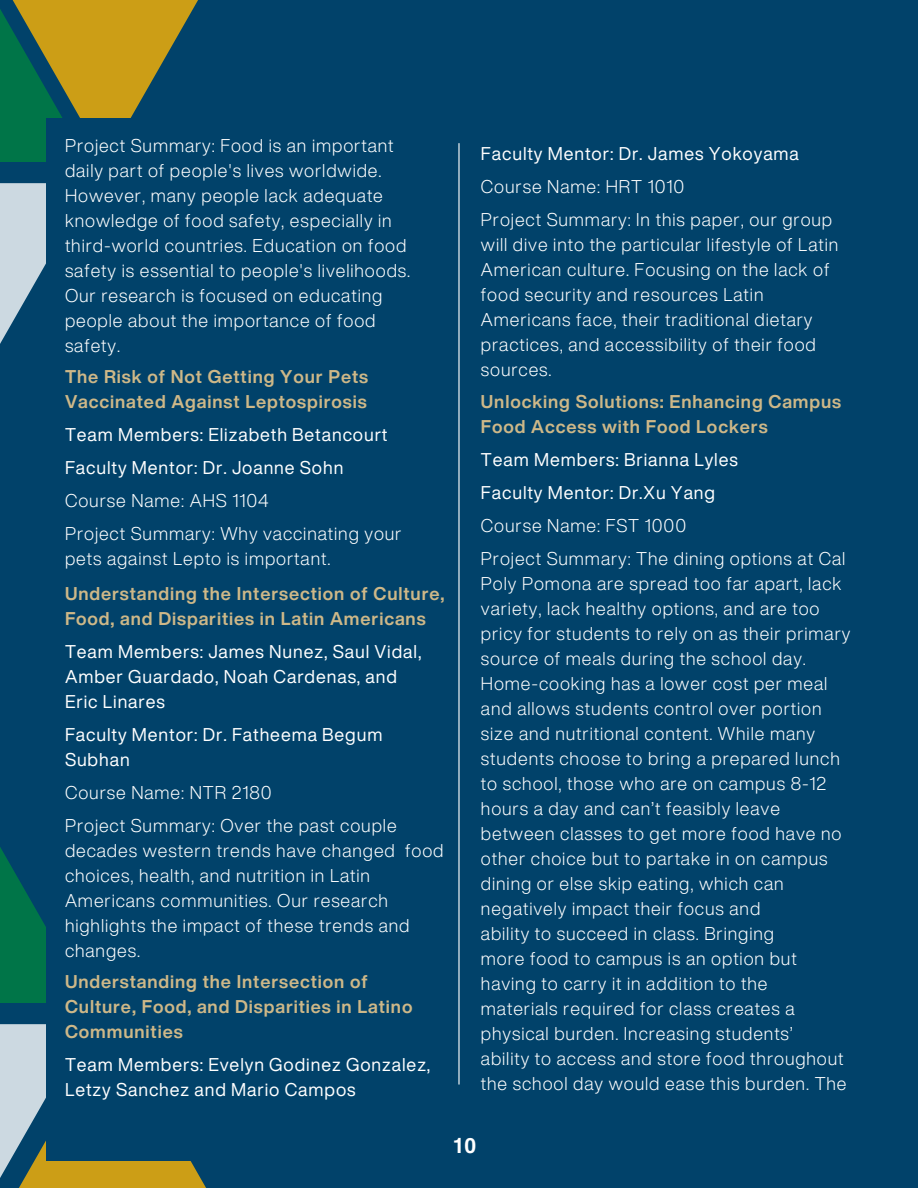
<style>
.page{position:relative;width:918px;height:1188px;background:#01426a}
.page>*{position:absolute;margin:0;border:0;box-sizing:border-box;transform-origin:0 0}
.t1{font:700 21px "Helvetica LT Pro";color:#fff}
.t2{font:300 18px/25px "Helvetica Now Display";letter-spacing:.05em;color:#fff}
.t3{font:18px/25px "Helvetica Now Display";letter-spacing:.05em;color:#fff}
.t4{font:700 18px/25px "Helvetica Now Display";letter-spacing:.05em;color:#ceb888}
</style>
<div class="page">
<hr style="left:458px;top:143px;width:2px;height:942px;background:#fff">
<svg style="left:0;top:847px;width:46px;height:156px;fill:#007548"></svg>
<svg style="left:0;top:1024px;width:5px;height:154px"></svg>
<svg style="left:5px;top:1024px;width:201px;height:164px"></svg>
<svg style="left:88px;top:0;width:110px;height:118px"></svg>
<svg style="left:0;top:0;width:88px;height:162px"></svg>
<svg style="left:0;top:183px;width:46px;height:161px;fill:#ccd9e1"></svg>
<div style="left:46px;top:118px;width:331px;height:221px;background:#01426a"></div>
<div style="left:46px;top:886px;width:332px;height:275px;background:#01426a"></div>
<p class="t2" style="left:65px;top:132px;width:330px">Project Summary: Food is an important daily part of people's lives worldwide.</p>
<h1 class="t2" style="left:65px;top:182px;width:347px">However, many people lack adequate knowledge of food safety, especially in third-world countries. Education on food safety is essential to people's livelihoods.<br>Our research is focused on educating people about the importance of food safety.</h1>
<p class="t4" style="left:65px;top:363px;width:305px">The Risk of Not Getting Your Pets<br>Vaccinated Against Leptospirosis</p>
<p class="t3" style="left:65px;top:421px;width:324px">Team Members: Elizabeth Betancourt</p>
<p class="t3" style="left:65px;top:454px;width:280px">Faculty Mentor: Dr. Joanne Sohn</p>
<p class="t2" style="left:65px;top:487px;width:205px">Course Name: AHS 1104</p>
<h1 class="t2" style="left:65px;top:520px;width:338px">Project Summary: Why vaccinating your pets against Lepto is important.</h1>
<p class="t4" style="left:65px;top:580px;width:381px">Understanding the Intersection of Culture,<br>Food, and Disparities in Latin Americans</p>
<p class="t3" style="left:65px;top:638px;width:358px">Team Members: James Nunez, Saul Vidal,<br>Amber Guardado, Noah Cardenas, and</p>
<p class="t3" style="left:65px;top:688px;width:101px">Eric Linares</p>
<p class="t3" style="left:65px;top:721px;width:319px">Faculty Mentor: Dr. Fatheema Begum<br>Subhan</p>
<p class="t2" style="left:65px;top:779px;width:208px">Course Name: NTR 2180</p>
<h1 class="t2" style="left:65px;top:812px;width:380px">Project Summary: Over the past couple decades western trends have changed food choices, health, and nutrition in Latin Americans communities. Our research highlights the impact of these trends and changes.</h1>
<p class="t4" style="left:65px;top:969px;width:349px">Understanding the Intersection of<br>Culture, Food, and Disparities in Latino<br>Communities</p>
<p class="t3" style="left:65px;top:1052px;width:367px">Team Members: Evelyn Godinez Gonzalez,<br>Letzy Sanchez and Mario Campos</p>
<p class="t3" style="left:481px;top:141px;width:320px">Faculty Mentor: Dr. James Yokoyama</p>
<p class="t2" style="left:481px;top:174px;width:205px">Course Name: HRT 1010</p>
<p class="t2" style="left:481px;top:207px;width:359px">Project Summary: In this paper, our group will dive into the particular lifestyle of Latin American culture. Focusing on the lack of food security and resources Latin Americans face, their traditional dietary practices, and accessibility of their food sources.</p>
<h1 class="t4" style="left:481px;top:388px;width:362px">Unlocking Solutions: Enhancing Campus<br>Food Access with Food Lockers</h1>
<p class="t3" style="left:481px;top:446px;width:258px">Team Members: Brianna Lyles</p>
<p class="t3" style="left:481px;top:479px;width:236px">Faculty Mentor: Dr.Xu Yang</p>
<p class="t2" style="left:481px;top:512px;width:207px">Course Name: FST 1000</p>
<p class="t2" style="left:481px;top:545px;width:371px">Project Summary: The dining options at Cal Poly Pomona are spread too far apart, lack variety, lack healthy options, and are too pricy for students to rely on as their primary source of meals during the school day.<br>Home-cooking has a lower cost per meal and allows students control over portion size and nutritional content. While many students choose to bring a prepared lunch to school, those who are on campus 8-12 hours a day and can’t feasibly leave between classes to get more food have no other choice but to partake in on campus dining or else skip eating, which can negatively impact their focus and</p>
<p class="t2" style="left:481px;top:920px;width:295px">ability to succeed in class. Bringing</p>
<p class="t2" style="left:481px;top:945px;width:317px">more food to campus is an option but having to carry it in addition to the</p>
<p class="t2" style="left:481px;top:995px;width:315px">materials required for class creates a physical burden. Increasing students’</p>
<p class="t2" style="left:481px;top:1045px;width:367px">ability to access and store food throughout the school day would ease this burden. The</p>
<p class="t1" style="left:453px;top:1138px;width:25px">10</p>
</div>
